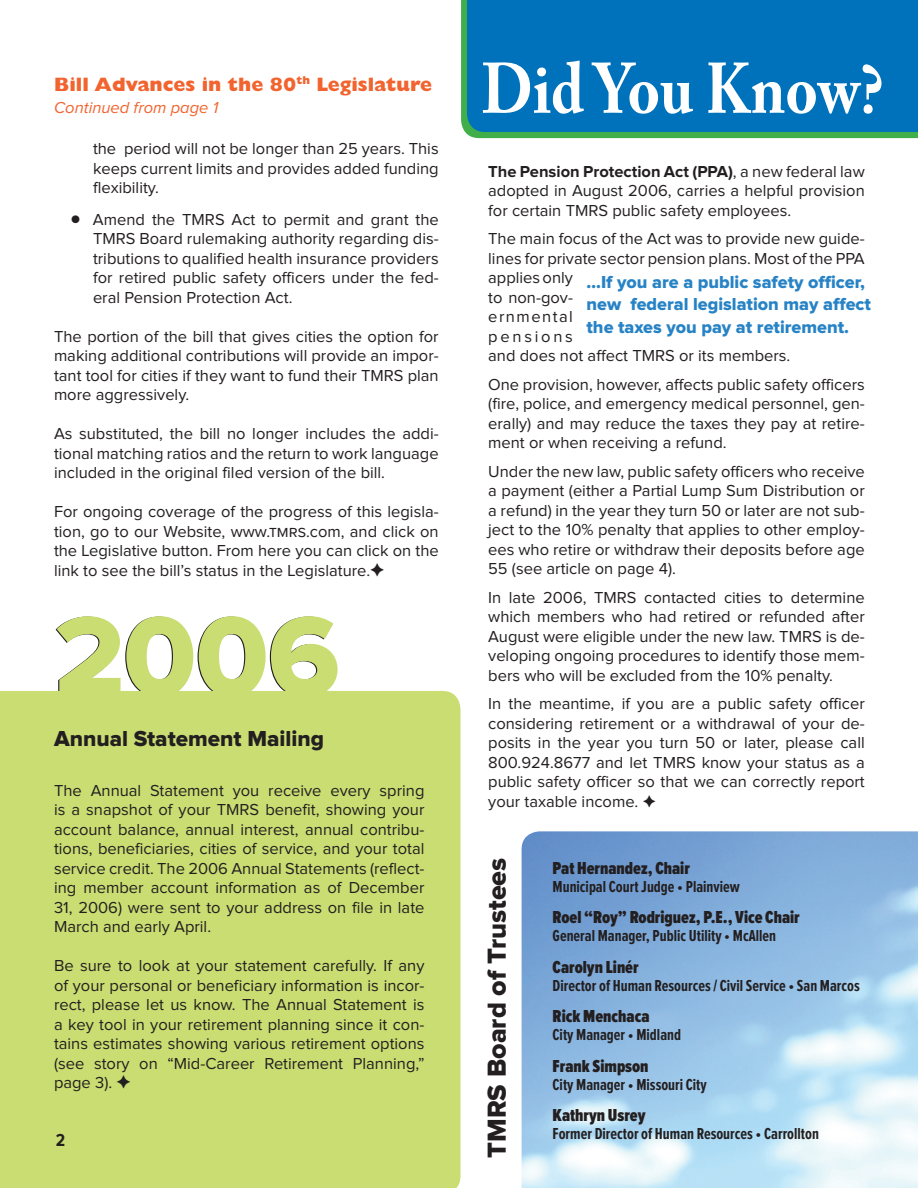
<style>
.page{position:relative;width:918px;height:1188px;background:#fff}
.page>*{position:absolute;margin:0;border:0;box-sizing:border-box;transform-origin:0 0}
.t1{font:117px "Proxima Nova Extrabld";color:#231f20}
.t2{font:700 70.8px "Adobe Caslon Pro";color:#fff;scale:.87 1}
.t3{font:27px "Proxima Nova Extrabld";color:#231f20}
.t4{font:22.5px "Proxima Nova Extrabld";color:#231f20}
.t5{font:800 19.5px "Gill Sans Std";color:#f2642f}
.t6{font:900 18px "Proxima Nova Ex Cn";color:#231f20}
.t7{font:18px/22.5px "Proxima Nova Extrabld";color:#2783c5}
.t8{font:700 18px "Proxima Nova Cond";color:#231f20}
.t9{font:16.5px/19.5px "Proxima Nova";color:#231f20;text-align:justify}
.t10{font:700 16.5px "Proxima Nova Ex Cn";color:#231f20}
.t11{font:italic 16.5px "Proxima Nova";color:#f2642f}
.s1{font-size:36px}
.s2{font-weight:700}
</style>
<div class="page">
<div style="left:461px;top:0;width:457px;height:138px;background:#40ae49"></div>
<div style="left:467px;top:0;width:451px;height:132px;background:#0072bc"></div>
<img style="left:522px;top:831px;width:396px;height:357px">
<div style="left:0;top:691px;width:460px;height:497px;background:#cadd72"></div>
<p class="t5" style="left:54px;top:73px;width:379px">Bill Advances in the 80<sup>th</sup> Legislature</p>
<p class="t11" style="left:54px;top:100px;width:166px">Continued from page 1</p>
<p class="t9" style="left:93px;top:140px;width:347px">the period will not be longer than 25 years. This keeps current limits and provides added funding flexibility.</p>
<p class="t9" style="left:93px;top:210px;width:347px;text-indent:-24px"><span class="s1">•</span> Amend the TMRS Act to permit and grant the TMRS Board rulemaking authority regarding dis&shy;tributions to qualified health insurance providers for retired public safety officers under the fed&shy;eral Pension Protection Act.</p>
<p class="t9" style="left:54px;top:327px;width:386px">The portion of the bill that gives cities the option for making additional contributions will provide an impor&shy;tant tool for cities if they want to fund their TMRS plan more aggressively.</p>
<p class="t9" style="left:54px;top:425px;width:386px">As substituted, the bill no longer includes the addi&shy;tional matching ratios and the return to work language included in the original filed version of the bill.</p>
<p class="t9" style="left:54px;top:503px;width:386px">For ongoing coverage of the progress of this legisla&shy;tion, go to our Website, www.tmrs.com, and click on the Legislative button. From here you can click on the link to see the bill’s status in the Legislature.✦</p>
<h1 class="t1" style="left:53px;top:603px;width:287px">2006</h1>
<h3 class="t4" style="left:54px;top:728px;width:272px">Annual Statement Mailing</h3>
<p class="t9" style="left:54px;top:781px;width:372px">The Annual Statement you receive every spring is a snapshot of your TMRS benefit, showing your account balance, annual interest, annual contribu&shy;tions, beneficiaries, cities of service, and your total service credit. The 2006 Annual Statements (reflect&shy;ing member account information as of December 31, 2006) were sent to your address on file in late March and early April.</p>
<p class="t9" style="left:54px;top:956px;width:372px">Be sure to look at your statement carefully. If any of your personal or beneficiary information is incor&shy;rect, please let us know. The Annual Statement is a key tool in your retirement planning since it con&shy;tains estimates showing various retirement options (see story on “Mid-Career Retirement Planning,” page 3). ✦</p>
<p class="t8" style="left:56px;top:1132px;width:11px">2</p>
<h2 class="t2" style="left:482px;top:47px;width:463px">Did You Know?</h2>
<p class="t9" style="left:488px;top:162px;width:378px"><span class="s2">The Pension Protection Act (PPA)</span>, a new federal law adopted in August 2006, carries a helpful provision for certain TMRS public safety employees.</p>
<p class="t9" style="left:488px;top:229px;width:378px;text-align:left">The main focus of the Act was to provide new guide&shy;lines for private sector pension plans. Most of the PPA applies only<br>to non-gov-<br>ernmental<br>pensions<br>and does not affect TMRS or its members.</p>
<p class="t9" style="left:488px;top:375px;width:378px">One provision, however, affects public safety officers (fire, police, and emergency medical personnel, gen&shy;erally) and may reduce the taxes they pay at retire&shy;ment or when receiving a refund.</p>
<p class="t9" style="left:488px;top:462px;width:378px">Under the new law, public safety officers who receive a payment (either a Partial Lump Sum Distribution or a refund) in the year they turn 50 or later are not sub&shy;ject to the 10% penalty that applies to other employ&shy;ees who retire or withdraw their deposits before age 55 (see article on page 4).</p>
<p class="t9" style="left:488px;top:588px;width:378px">In late 2006, TMRS contacted cities to determine which members who had retired or refunded after August were eligible under the new law. TMRS is de&shy;veloping ongoing procedures to identify those mem&shy;bers who will be excluded from the 10% penalty.</p>
<p class="t9" style="left:488px;top:694px;width:378px">In the meantime, if you are a public safety officer considering retirement or a withdrawal of your de&shy;posits in the year you turn 50 or later, please call 800.924.8677 and let TMRS know your status as a public safety officer so that we can correctly report your taxable income. ✦</p>
<p class="t7" style="left:586px;top:271px;width:286px">…If you are a public safety officer, new federal legislation may affect the taxes you pay at retirement.</p>
<h3 class="t3" style="left:484px;top:1158px;width:302px;rotate:-90deg">TMRS Board of Trustees</h3>
<p class="t6" style="left:553px;top:860px;width:139px">Pat Hernandez, Chair</p>
<p class="t10" style="left:553px;top:879px;width:189px">Municipal Court Judge • Plainview</p>
<p class="t6" style="left:553px;top:909px;width:249px">Roel “Roy” Rodriguez, P.E., Vice Chair</p>
<p class="t10" style="left:553px;top:928px;width:225px">General Manager, Public Utility • McAllen</p>
<p class="t6" style="left:553px;top:959px;width:88px">Carolyn Linér</p>
<p class="t10" style="left:553px;top:978px;width:309px">Director of Human Resources / Civil Service • San Marcos</p>
<p class="t6" style="left:553px;top:1008px;width:98px">Rick Menchaca</p>
<p class="t10" style="left:553px;top:1027px;width:130px">City Manager • Midland</p>
<p class="t6" style="left:553px;top:1058px;width:98px">Frank Simpson</p>
<p class="t10" style="left:553px;top:1077px;width:156px">City Manager • Missouri City</p>
<p class="t6" style="left:553px;top:1107px;width:95px">Kathryn Usrey</p>
<p class="t10" style="left:553px;top:1126px;width:268px">Former Director of Human Resources • Carrollton</p>
</div>
